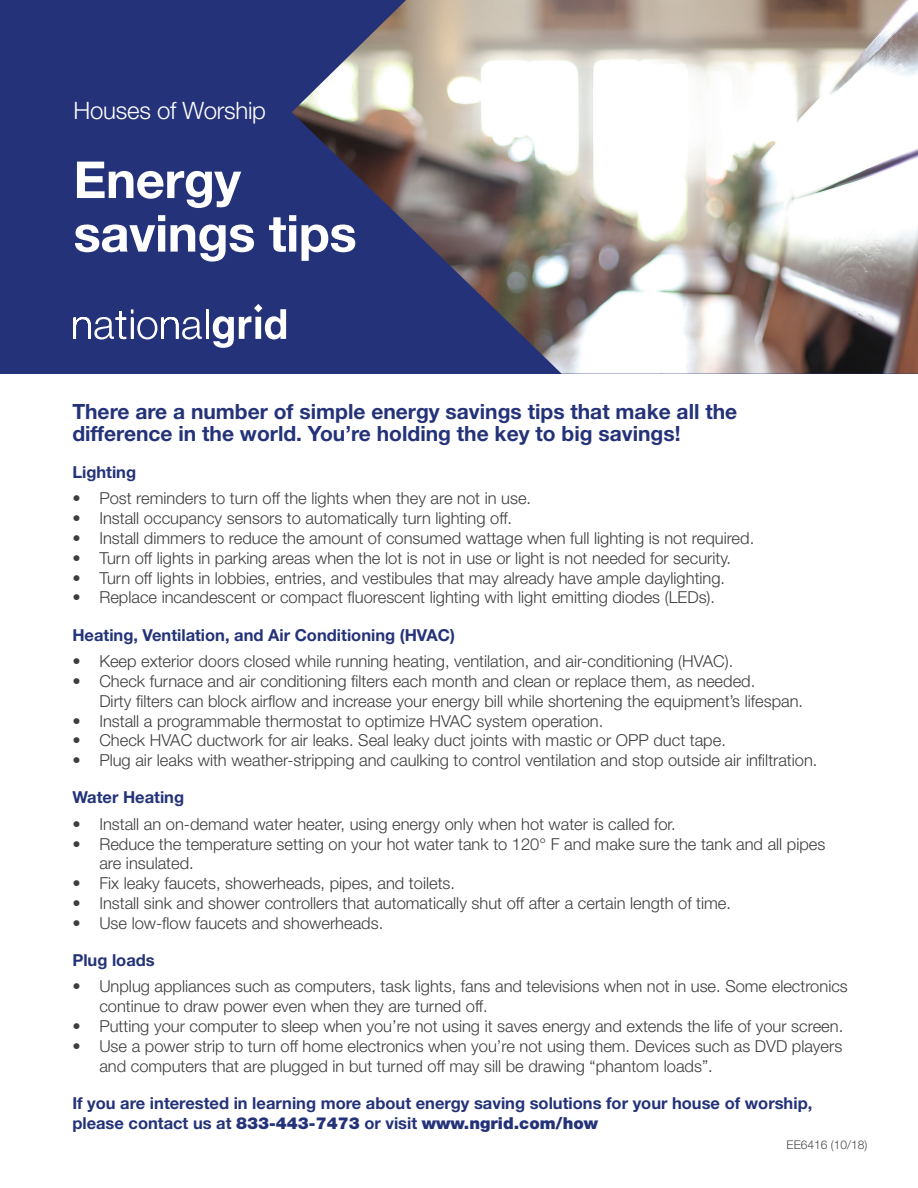
<style>
.page{position:relative;width:918px;height:1188px;background:#fff}
.page>*{position:absolute;margin:0;border:0;box-sizing:border-box;transform-origin:0 0}
.t1{font:700 51px/53.6px "Helvetica Neue LT Std";letter-spacing:-.01em;color:#fff}
.t2{font:300 24px "Helvetica Neue LT Std";letter-spacing:-.01em;color:#fff}
.t3{font:700 21px/22px "Helvetica Neue LT Std";color:#243279}
.t4{font:300 16.5px/19.8px "Helvetica Neue LT Std";color:#3e3e3f}
.t5{font:700 16.5px/19.8px "Helvetica Neue LT Std";color:#243279}
.t6{font:300 12px "Helvetica Neue LT Std";color:#454647}
.s1{font-weight:900}
</style>
<div class="page">
<div style="left:0;top:0;width:918px;height:374px;background:#243279"></div>
<svg style="left:73px;top:304px;width:213px;height:44px"></svg>
<img style="left:292px;top:0;width:626px;height:374px">
<h2 class="t2" style="left:73px;top:96px;width:194px">Houses of Worship</h2>
<h1 class="t1" style="left:73px;top:152px;width:285px">Energy savings tips</h1>
<p class="t3" style="left:72px;top:400px;width:666px">There are a number of simple energy savings tips that make all the difference in the world. You’re holding the key to big savings!</p>
<p class="t5" style="left:72px;top:462px;width:65px">Lighting</p>
<p class="t4" style="left:72px;top:488px;width:460px">• Post reminders to turn off the lights when they are not in use.</p>
<p class="t4" style="left:72px;top:508px;width:441px">• Install occupancy sensors to automatically turn lighting off.</p>
<p class="t4" style="left:72px;top:528px;width:683px">• Install dimmers to reduce the amount of consumed wattage when full lighting is not required.</p>
<p class="t4" style="left:72px;top:548px;width:660px">• Turn off lights in parking areas when the lot is not in use or light is not needed for security.</p>
<p class="t4" style="left:72px;top:568px;width:654px">• Turn off lights in lobbies, entries, and vestibules that may already have ample daylighting.</p>
<p class="t4" style="left:72px;top:587px;width:644px">• Replace incandescent or compact fluorescent lighting with light emitting diodes (LEDs).</p>
<p class="t5" style="left:72px;top:624px;width:384px">Heating, Ventilation, and Air Conditioning (HVAC)</p>
<p class="t4" style="left:72px;top:651px;width:662px">• Keep exterior doors closed while running heating, ventilation, and air-conditioning (HVAC).</p>
<p class="t4" style="left:99px;top:671px;width:705px;text-indent:-27px">• Check furnace and air conditioning filters each month and clean or replace them, as needed.<br>Dirty filters can block airflow and increase your energy bill while shortening the equipment’s lifespan.</p>
<p class="t4" style="left:72px;top:710px;width:532px">• Install a programmable thermostat to optimize HVAC system operation.</p>
<p class="t4" style="left:72px;top:730px;width:655px">• Check HVAC ductwork for air leaks. Seal leaky duct joints with mastic or OPP duct tape.</p>
<p class="t4" style="left:72px;top:750px;width:747px">• Plug air leaks with weather-stripping and caulking to control ventilation and stop outside air infiltration.</p>
<p class="t5" style="left:72px;top:787px;width:113px">Water Heating</p>
<p class="t4" style="left:72px;top:814px;width:605px">• Install an on-demand water heater, using energy only when hot water is called for.</p>
<p class="t4" style="left:99px;top:833px;width:728px;text-indent:-27px">• Reduce the temperature setting on your hot water tank to 120° F and make sure the tank and all pipes are insulated.</p>
<p class="t4" style="left:72px;top:873px;width:384px">• Fix leaky faucets, showerheads, pipes, and toilets.</p>
<p class="t4" style="left:72px;top:893px;width:660px">• Install sink and shower controllers that automatically shut off after a certain length of time.</p>
<p class="t4" style="left:72px;top:913px;width:312px">• Use low-flow faucets and showerheads.</p>
<p class="t5" style="left:72px;top:950px;width:84px">Plug loads</p>
<p class="t4" style="left:99px;top:976px;width:750px;text-indent:-27px">• Unplug appliances such as computers, task lights, fans and televisions when not in use. Some electronics continue to draw power even when they are turned off.</p>
<p class="t4" style="left:72px;top:1016px;width:772px">• Putting your computer to sleep when you’re not using it saves energy and extends the life of your screen.</p>
<p class="t4" style="left:99px;top:1036px;width:744px;text-indent:-27px">• Use a power strip to turn off home electronics when you’re not using them. Devices such as DVD players and computers that are plugged in but turned off may sill be drawing “phantom loads”.</p>
<p class="t5" style="left:72px;top:1093px;width:742px">If you are interested in learning more about energy saving solutions for your house of worship, please contact us at <span class="s1">833-443-7473</span> or visit <span class="s1">www.ngrid.com/how</span></p>
<p class="t6" style="left:787px;top:1138px;width:82px">EE6416 (10/18)</p>
</div>
